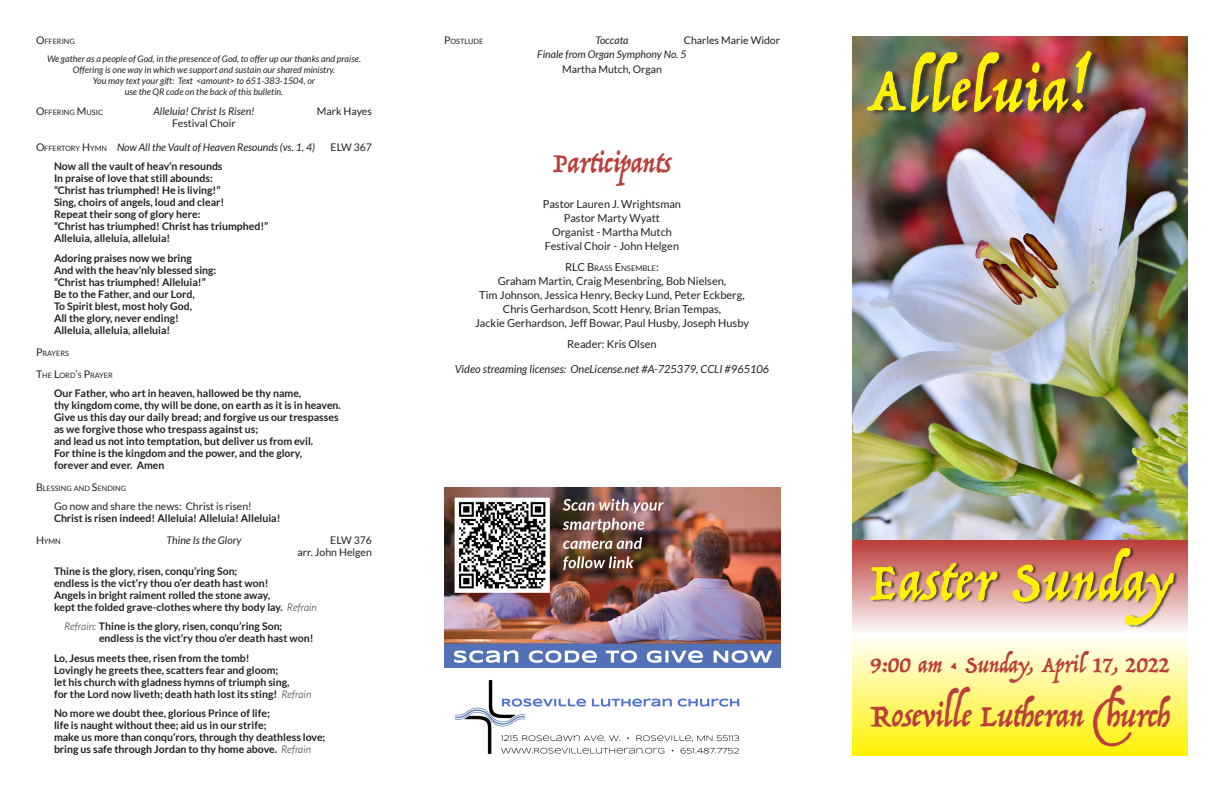
<style>
.page{position:relative;width:1224px;height:792px;background:#fff}
.page>*{position:absolute;margin:0;border:0;box-sizing:border-box;transform-origin:0 0}
.t1{font:66px "Trattatello";letter-spacing:.025em;color:#fff101}
.t2{font:58px "Trattatello";letter-spacing:.025em;color:#fff101}
.t3{font:34px "Trattatello";color:#bb3e3a}
.t4{font:30px "Trattatello";color:#bb3e3a}
.t5{font:24px "Trattatello";color:#bb3e3a}
.t6{font:11px "Lato";color:#231f20}
.t7{font:italic 11px "Lato";color:#231f20}
.t8{font:700 10.5px "Lato";color:#231f20}
.t9{font:italic 10.5px "Lato";color:#231f20}
.t10{font:10.5px "Lato";color:#231f20}
.t11{font:italic 9px "Lato";color:#231f20}
.t12{font:7.7px "Lato";color:#231f20}
.t13{font:7.3px "Lato";color:#231f20}
.s1{font-size:10.5px}
.s2{font-style:normal}
.s3{font-style:normal;font-size:7.3px}
.s4{font-weight:300;font-style:italic}
.s5{font-size:11px}
</style>
<div class="page">
<img style="left:454px;top:680px;width:286px;height:74px">
<img style="left:444px;top:487px;width:336px;height:181px">
<img style="left:852px;top:36px;width:336px;height:504px">
<div style="left:852px;top:540px;width:336px;height:94px;background:linear-gradient(to bottom,#ba3c38,#fcf8f8)"></div>
<div style="left:870px;top:546px;width:308px;height:82px;background:#231f20;opacity:.75"></div>
<div style="left:852px;top:634px;width:336px;height:122px;background:linear-gradient(to bottom,#fffefe,#fff104)"></div>
<div style="left:868px;top:49px;width:233px;height:70px;background:#231f20;opacity:.75"></div>
<p class="t13" style="left:36px;top:38px;width:40px"><span class="s1">O</span>FFERING</p>
<p class="t11" style="left:47px;top:54px;width:315px">We gather as a people of God, in the presence of God, to offer up our thanks and praise.</p>
<p class="t11" style="left:73px;top:65px;width:264px">Offering is one way in which we support and sustain our shared ministry.</p>
<p class="t11" style="left:93px;top:76px;width:224px">You may text your gift: Text &lt;amount&gt; to 651-383-1504, or</p>
<p class="t11" style="left:125px;top:87px;width:160px">use the QR code on the back of this bulletin.</p>
<p class="t13" style="left:36px;top:109px;width:69px"><span class="s1">O</span>FFERING <span class="s1">M</span>USIC</p>
<p class="t9" style="left:153px;top:106px;width:103px">Alleluia! Christ Is Risen!</p>
<p class="t10" style="left:317px;top:106px;width:57px">Mark Hayes</p>
<p class="t10" style="left:172px;top:118px;width:65px">Festival Choir</p>
<p class="t9" style="left:36px;top:142px;width:280px"><span class="s2">O</span><span class="s3">FFERTORY</span> <span class="s2">H</span><span class="s3">YM N</span> Now All the Vault of Heaven Resounds (vs. 1, 4)</p>
<p class="t10" style="left:331px;top:142px;width:43px">ELW 367</p>
<p class="t8" style="left:54px;top:161px;width:170px">Now all the vault of heav’n resounds</p>
<p class="t8" style="left:54px;top:173px;width:160px">In praise of love that still abounds:</p>
<p class="t8" style="left:54px;top:185px;width:168px">“Christ has triumphed! He is living!”</p>
<p class="t8" style="left:54px;top:197px;width:172px">Sing, choirs of angels, loud and clear!</p>
<p class="t8" style="left:54px;top:209px;width:148px">Repeat their song of glory here:</p>
<p class="t8" style="left:54px;top:221px;width:216px">“Christ has triumphed! Christ has triumphed!”</p>
<p class="t8" style="left:54px;top:233px;width:118px">Alleluia, alleluia, alleluia!</p>
<p class="t8" style="left:54px;top:252px;width:139px">Adoring praises now we bring</p>
<p class="t8" style="left:54px;top:264px;width:164px">And with the heav’nly blessed sing:</p>
<p class="t8" style="left:54px;top:276px;width:153px">“Christ has triumphed! Alleluia!”</p>
<p class="t8" style="left:54px;top:288px;width:142px">Be to the Father, and our Lord,</p>
<p class="t8" style="left:54px;top:300px;width:140px">To Spirit blest, most holy God,</p>
<p class="t8" style="left:54px;top:312px;width:126px">All the glory, never ending!</p>
<p class="t8" style="left:54px;top:324px;width:118px">Alleluia, alleluia, alleluia!</p>
<p class="t13" style="left:36px;top:349px;width:35px"><span class="s1">P</span>RAYERS</p>
<p class="t13" style="left:36px;top:371px;width:78px"><span class="s1">T</span>H E <span class="s1">L</span>ORD<span class="s1">’</span>S <span class="s1">P</span>RAYER</p>
<p class="t8" style="left:54px;top:387px;width:249px">Our Father, who art in heaven, hallowed be thy name,</p>
<p class="t8" style="left:54px;top:399px;width:288px">thy kingdom come, thy will be done, on earth as it is in heaven.</p>
<p class="t8" style="left:54px;top:411px;width:286px">Give us this day our daily bread; and forgive us our trespasses</p>
<p class="t8" style="left:54px;top:423px;width:206px">as we forgive those who trespass against us;</p>
<p class="t8" style="left:54px;top:435px;width:261px">and lead us not into temptation, but deliver us from evil.</p>
<p class="t8" style="left:54px;top:447px;width:250px">For thine is the kingdom and the power, and the glory,</p>
<p class="t8" style="left:54px;top:459px;width:112px">forever and ever. Amen</p>
<p class="t13" style="left:36px;top:484px;width:92px"><span class="s1">B</span>LESSING AND <span class="s1">S</span>ENDING</p>
<p class="t10" style="left:54px;top:500px;width:199px">Go now and share the news: Christ is risen!</p>
<p class="t8" style="left:54px;top:512px;width:228px">Christ is risen indeed! Alleluia! Alleluia! Alleluia!</p>
<p class="t13" style="left:36px;top:537px;width:26px"><span class="s1">H</span>YM N</p>
<p class="t9" style="left:167px;top:534px;width:76px">Thine Is the Glory</p>
<p class="t10" style="left:330px;top:534px;width:43px">ELW 376</p>
<p class="t10" style="left:298px;top:546px;width:76px">arr. John Helgen</p>
<p class="t8" style="left:54px;top:565px;width:185px">Thine is the glory, risen, conqu’ring Son;</p>
<p class="t8" style="left:54px;top:577px;width:216px">endless is the vict’ry thou o’er death hast won!</p>
<p class="t8" style="left:54px;top:589px;width:218px">Angels in bright raiment rolled the stone away,</p>
<p class="t8" style="left:54px;top:601px;width:264px">kept the folded grave-clothes where thy body lay. <span class="s4">Refrain</span></p>
<p class="t8" style="left:64px;top:621px;width:220px"><span class="s4">Refrain:</span> Thine is the glory, risen, conqu’ring Son;</p>
<p class="t8" style="left:99px;top:633px;width:216px">endless is the vict’ry thou o’er death hast won!</p>
<p class="t8" style="left:54px;top:652px;width:197px">Lo, Jesus meets thee, risen from the tomb!</p>
<p class="t8" style="left:54px;top:664px;width:226px">Lovingly he greets thee, scatters fear and gloom;</p>
<p class="t8" style="left:54px;top:676px;width:237px">let his church with gladness hymns of triumph sing,</p>
<p class="t8" style="left:54px;top:688px;width:259px">for the Lord now liveth; death hath lost its sting! <span class="s4">Refrain</span></p>
<p class="t8" style="left:54px;top:707px;width:217px">No more we doubt thee, glorious Prince of life;</p>
<p class="t8" style="left:54px;top:719px;width:214px">life is naught without thee; aid us in our strife;</p>
<p class="t8" style="left:54px;top:731px;width:273px">make us more than conqu’rors, through thy deathless love;</p>
<p class="t8" style="left:54px;top:743px;width:259px">bring us safe through Jordan to thy home above. <span class="s4">Refrain</span></p>
<p class="t13" style="left:444px;top:38px;width:41px"><span class="s1">P</span>OSTLUDE</p>
<p class="t9" style="left:595px;top:35px;width:35px">Toccata</p>
<p class="t10" style="left:684px;top:35px;width:98px">Charles Marie Widor</p>
<p class="t9" style="left:537px;top:49px;width:151px">Finale from Organ Symphony No. 5</p>
<p class="t10" style="left:562px;top:64px;width:101px">Martha Mutch, Organ</p>
<p class="t4" style="left:553px;top:145px;width:119px">Participants</p>
<p class="t6" style="left:543px;top:198px;width:140px">Pastor Lauren J. Wrightsman</p>
<p class="t6" style="left:564px;top:212px;width:98px">Pastor Marty Wyatt</p>
<p class="t6" style="left:552px;top:226px;width:121px">Organist - Martha Mutch</p>
<p class="t6" style="left:545px;top:240px;width:136px">Festival Choir - John Helgen</p>
<p class="t12" style="left:565px;top:264px;width:77px"><span class="s5">RLC B</span>RASS <span class="s5">E</span> NSEMBL</p>
<p class="t12" style="left:652px;top:264px;width:9px">E<span class="s5">:</span></p>
<p class="t6" style="left:498px;top:275px;width:230px">Graham Martin, Craig Mesenbring, Bob Nielsen,</p>
<p class="t6" style="left:479px;top:289px;width:267px">Tim Johnson, Jessica Henry, Becky Lund, Peter Eckberg,</p>
<p class="t6" style="left:503px;top:303px;width:220px">Chris Gerhardson, Scott Henry, Brian Tempas,</p>
<p class="t6" style="left:475px;top:317px;width:275px">Jackie Gerhardson, Jeff Bowar, Paul Husby, Joseph Husby</p>
<p class="t6" style="left:567px;top:338px;width:91px">Reader: Kris Olsen</p>
<p class="t7" style="left:455px;top:363px;width:316px">Video streaming licenses: OneLicense.net #A-725379, CCLI #965106</p>
<p class="t1" style="left:865px;top:49px;width:223px">Alleluia!</p>
<p class="t2" style="left:869px;top:545px;width:304px">Easter Sunday</p>
<p class="t5" style="left:870px;top:649px;width:301px">9:00 am • Sunday, April 17, 2022</p>
<p class="t3" style="left:870px;top:694px;width:301px">Roseville Lutheran Church</p>
</div>
